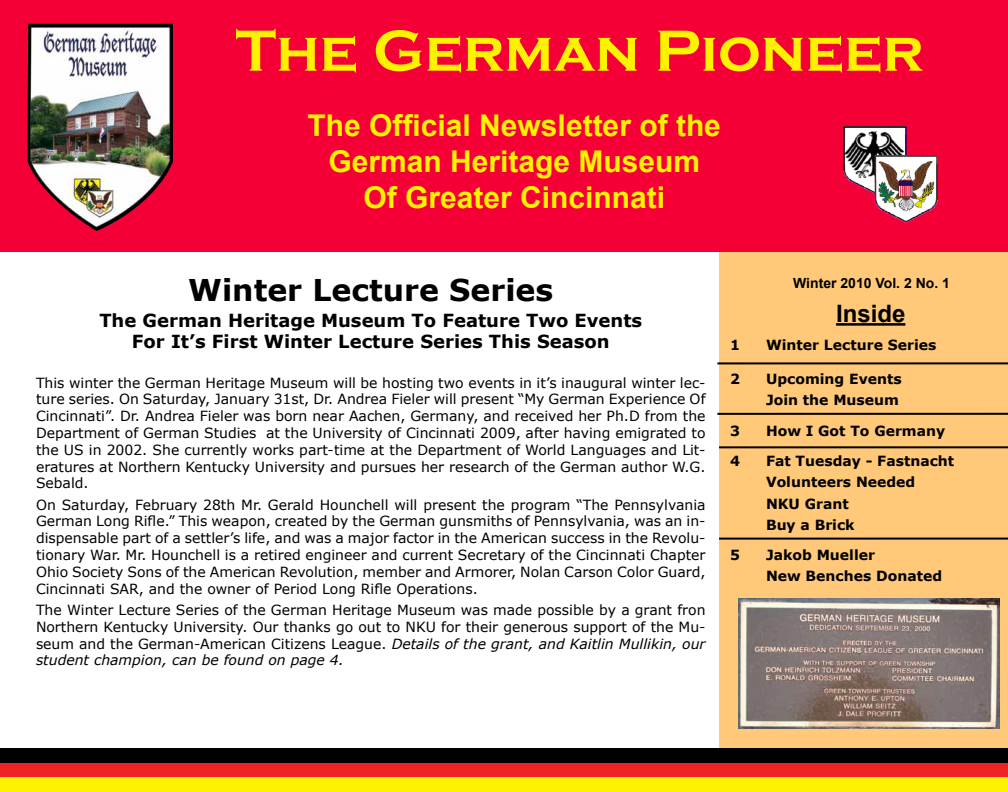
<style>
.page{position:relative;width:1008px;height:792px;background:#fff}
.page>*{position:absolute;margin:0;border:0;box-sizing:border-box;transform-origin:0 0}
.t1{font:700 60px "Copperplate Gothic";color:#fff200}
.t2{font:700 30px/36px "Arial";color:#fff200;text-align:center}
.t3{font:700 30px "Verdana";color:#000}
.t4{font:700 24px "Arial";color:#000}
.t5{font:700 18px/21.6px "Verdana";color:#000;text-align:center}
.t6{font:14px/16.8px "Verdana";color:#000;text-align:justify}
.t7{font:700 14px/21.3px "Verdana";color:#000}
.t8{font:700 14px "Arial";color:#000}
.s1{font-style:italic}
</style>
<div class="page">
<div style="left:0;top:0;width:1008px;height:252px;background:#f50036"></div>
<img style="left:27px;top:24px;width:146px;height:207px">
<img style="left:843px;top:126px;width:94px;height:96px">
<div style="left:719px;top:252px;width:289px;height:496px;background:#ffc979"></div>
<hr style="left:836px;top:323px;width:69px;height:3px;background:#000">
<hr style="left:717px;top:362px;width:291px;height:2px;background:#000">
<img style="left:739px;top:598px;width:260px;height:131px">
<div style="left:0;top:748px;width:1008px;height:15px;background:#000"></div>
<div style="left:0;top:763px;width:1008px;height:15px;background:#ec2224"></div>
<div style="left:0;top:778px;width:1008px;height:14px;background:#fff200"></div>
<hr style="left:717px;top:413px;width:291px;height:2px;background:#000">
<hr style="left:719px;top:446px;width:289px;height:2px;background:#000">
<hr style="left:719px;top:538px;width:289px;height:2px;background:#000">
<h1 class="t1" style="left:236px;top:18px;width:690px">The German Pioneer</h1>
<h2 class="t2" style="left:308px;top:109px;width:415px">The Official Newsletter of the<br>German Heritage Museum<br>Of Greater Cincinnati</h2>
<h2 class="t3" style="left:188px;top:270px;width:367px">Winter Lecture Series</h2>
<p class="t5" style="left:99px;top:310px;width:544px">The German Heritage Museum To Feature Two Events<br>For It’s First Winter Lecture Series This Season</p>
<p class="t6" style="left:36px;top:374px;width:671px">This winter the German Heritage Museum will be hosting two events in it’s inaugural winter lec&shy;ture series. On Saturday, January 31st, Dr. Andrea Fieler will present “My German Experience Of Cincinnati”. Dr. Andrea Fieler was born near Aachen, Germany, and received her Ph.D from the Department of German Studies at the University of Cincinnati 2009, after having emigrated to the US in 2002. She currently works part-time at the Department of World Languages and Lit&shy;eratures at Northern Kentucky University and pursues her research of the German author W.G.<br>Sebald.</p>
<p class="t6" style="left:36px;top:496px;width:671px">On Saturday, February 28th Mr. Gerald Hounchell will present the program “The Pennsylvania German Long Rifle.” This weapon, created by the German gunsmiths of Pennsylvania, was an in&shy;dispensable part of a settler’s life, and was a major factor in the American success in the Revolu&shy;tionary War. Mr. Hounchell is a retired engineer and current Secretary of the Cincinnati Chapter Ohio Society Sons of the American Revolution, member and Armorer, Nolan Carson Color Guard, Cincinnati SAR, and the owner of Period Long Rifle Operations.</p>
<p class="t6" style="left:36px;top:602px;width:671px">The Winter Lecture Series of the German Heritage Museum was made possible by a grant fron Northern Kentucky University. Our thanks go out to NKU for their generous support of the Mu&shy;seum and the German-American Citizens League. <span class="s1">Details of the grant, and Kaitlin Mullikin, our student champion, can be found on page 4.</span></p>
<p class="t8" style="left:793px;top:274px;width:158px">Winter 2010 Vol. 2 No. 1</p>
<h3 class="t4" style="left:836px;top:298px;width:71px">Inside</h3>
<p class="t7" style="left:730px;top:335px;width:11px">1</p>
<p class="t7" style="left:766px;top:335px;width:172px">Winter Lecture Series</p>
<p class="t7" style="left:730px;top:368px;width:11px">2</p>
<p class="t7" style="left:766px;top:368px;width:137px">Upcoming Events<br>Join the Museum</p>
<p class="t7" style="left:730px;top:420px;width:11px">3</p>
<p class="t7" style="left:766px;top:420px;width:181px">How I Got To Germany</p>
<p class="t7" style="left:730px;top:450px;width:11px">4</p>
<p class="t7" style="left:766px;top:450px;width:190px">Fat Tuesday - Fastnacht<br>Volunteers Needed<br>NKU Grant<br>Buy a Brick</p>
<p class="t7" style="left:730px;top:545px;width:11px">5</p>
<p class="t7" style="left:766px;top:545px;width:178px">Jakob Mueller<br>New Benches Donated</p>
</div>
